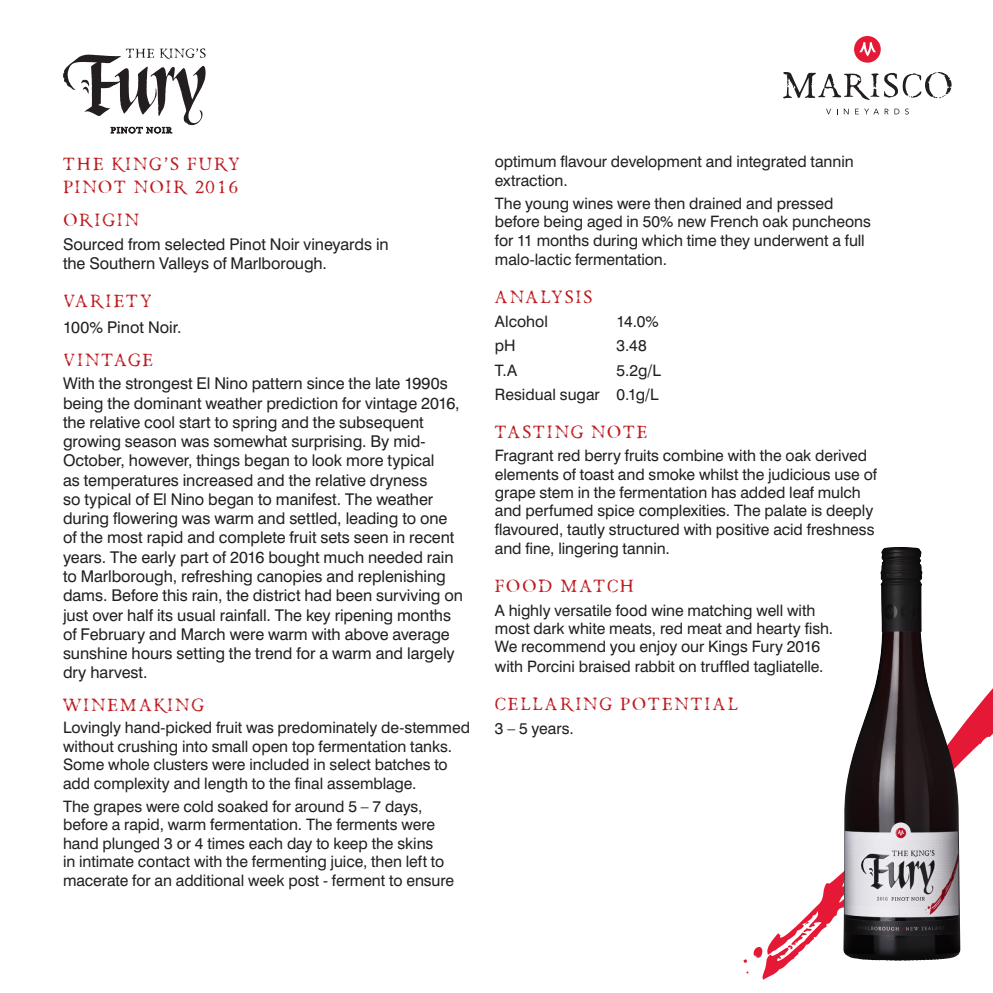
<style>
.page{position:relative;width:993px;height:993px;background:#fff}
.page>*{position:absolute;margin:0;border:0;box-sizing:border-box;transform-origin:0 0}
.Valfeiris_Paragraph{font:19.25px/23.1px "Valfieris Aged";letter-spacing:.09em;color:#bd1a1f}
.Lapland_tasting_note{font:19.25px "Valfieris Aged";letter-spacing:.085em;color:#bd1a1f}
.Lapland_tasting_note-2{font:16.1px/19.2px "Swiss 721 BT";letter-spacing:-.005em;color:#231f20}
.Lapland_tasting_note-3{font:15.75px/18.4px "Swiss 721 BT";letter-spacing:-.005em;color:#231f20}
</style>
<div class="page">
<svg style="left:762px;top:689px;width:230px;height:290px"></svg>
<svg style="left:743px;top:944px;width:21px;height:20px"></svg>
<img style="left:843px;top:547px;width:116px;height:413px">
<svg style="left:826px;top:109px;width:4px;height:5px"></svg>
<svg style="left:843px;top:109px;width:5px;height:5px"></svg>
<svg style="left:855px;top:109px;width:23px;height:5px"></svg>
<svg style="left:884px;top:109px;width:4px;height:5px"></svg>
<svg style="left:894px;top:108px;width:14px;height:6px"></svg>
<svg style="left:783px;top:72px;width:168px;height:28px"></svg>
<svg style="left:854px;top:36px;width:26px;height:27px"></svg>
<svg style="left:63px;top:48px;width:142px;height:85px"></svg>
<p class="Valfeiris_Paragraph" style="left:63px;top:152px;width:179px">THE KING’S FURY<br>PINOT NOIR 2016</p>
<p class="Valfeiris_Paragraph" style="left:63px;top:208px;width:77px">ORIGIN</p>
<p class="Lapland_tasting_note-2" style="left:63px;top:234px;width:327px">Sourced from selected Pinot Noir vineyards in the Southern Valleys of Marlborough.</p>
<p class="Valfeiris_Paragraph" style="left:63px;top:290px;width:91px">VARIETY</p>
<p class="Lapland_tasting_note-2" style="left:63px;top:318px;width:120px">100% Pinot Noir.</p>
<p class="Valfeiris_Paragraph" style="left:63px;top:349px;width:92px">VINTAGE</p>
<p class="Lapland_tasting_note-2" style="left:63px;top:373px;width:401px">With the strongest El Nino pattern since the late 1990s being the dominant weather prediction for vintage 2016, the relative cool start to spring and the subsequent growing season was somewhat surprising. By mid-October, however, things began to look more typical<br>as temperatures increased and the relative dryness<br>so typical of El Nino began to manifest. The weather during flowering was warm and settled, leading to one of the most rapid and complete fruit sets seen in recent years. The early part of 2016 bought much needed rain to Marlborough, refreshing canopies and replenishing dams. Before this rain, the district had been surviving on just over half its usual rainfall. The key ripening months of February and March were warm with above average sunshine hours setting the trend for a warm and largely dry harvest.</p>
<p class="Valfeiris_Paragraph" style="left:63px;top:693px;width:142px">WINEMAKING</p>
<p class="Lapland_tasting_note-3" style="left:63px;top:718px;width:408px">Lovingly hand-picked fruit was predominately de-stemmed without crushing into small open top fermentation tanks.<br>Some whole clusters were included in select batches to add complexity and length to the final assemblage.</p>
<p class="Lapland_tasting_note-3" style="left:63px;top:796px;width:392px">The grapes were cold soaked for around 5 – 7 days, before a rapid, warm fermentation. The ferments were hand plunged 3 or 4 times each day to keep the skins<br>in intimate contact with the fermenting juice, then left to macerate for an additional week post - ferment to ensure</p>
<p class="Lapland_tasting_note-3" style="left:494px;top:152px;width:360px">optimum flavour development and integrated tannin extraction.</p>
<p class="Lapland_tasting_note-3" style="left:494px;top:194px;width:377px">The young wines were then drained and pressed before being aged in 50% new French oak puncheons for 11 months during which time they underwent a full malo-lactic fermentation.</p>
<p class="Lapland_tasting_note" style="left:494px;top:285px;width:99px">ANALYSIS</p>
<p class="Lapland_tasting_note-3" style="left:494px;top:312px;width:55px">Alcohol</p>
<p class="Lapland_tasting_note-3" style="left:616px;top:312px;width:44px">14.0%</p>
<p class="Lapland_tasting_note-3" style="left:494px;top:336px;width:22px">pH</p>
<p class="Lapland_tasting_note-3" style="left:616px;top:336px;width:32px">3.48</p>
<p class="Lapland_tasting_note-3" style="left:494px;top:360px;width:24px">T.A</p>
<p class="Lapland_tasting_note-3" style="left:616px;top:360px;width:46px">5.2g/L</p>
<p class="Lapland_tasting_note-3" style="left:494px;top:385px;width:165px">Residual sugar 0.1g/L</p>
<p class="Valfeiris_Paragraph" style="left:494px;top:420px;width:154px">TASTING NOTE</p>
<p class="Lapland_tasting_note-3" style="left:494px;top:446px;width:383px">Fragrant red berry fruits combine with the oak derived elements of toast and smoke whilst the judicious use of grape stem in the fermentation has added leaf mulch and perfumed spice complexities. The palate is deeply flavoured, tautly structured with positive acid freshness and fine, lingering tannin.</p>
<p class="Valfeiris_Paragraph" style="left:494px;top:574px;width:141px">FOOD MATCH</p>
<p class="Lapland_tasting_note-3" style="left:494px;top:600px;width:340px">A highly versatile food wine matching well with most dark white meats, red meat and hearty fish.<br>We recommend you enjoy our Kings Fury 2016 with Porcini braised rabbit on truffled tagliatelle.</p>
<p class="Valfeiris_Paragraph" style="left:494px;top:692px;width:245px">CELLARING POTENTIAL</p>
<p class="Lapland_tasting_note-3" style="left:494px;top:718px;width:80px">3 – 5 years.</p>
</div>
